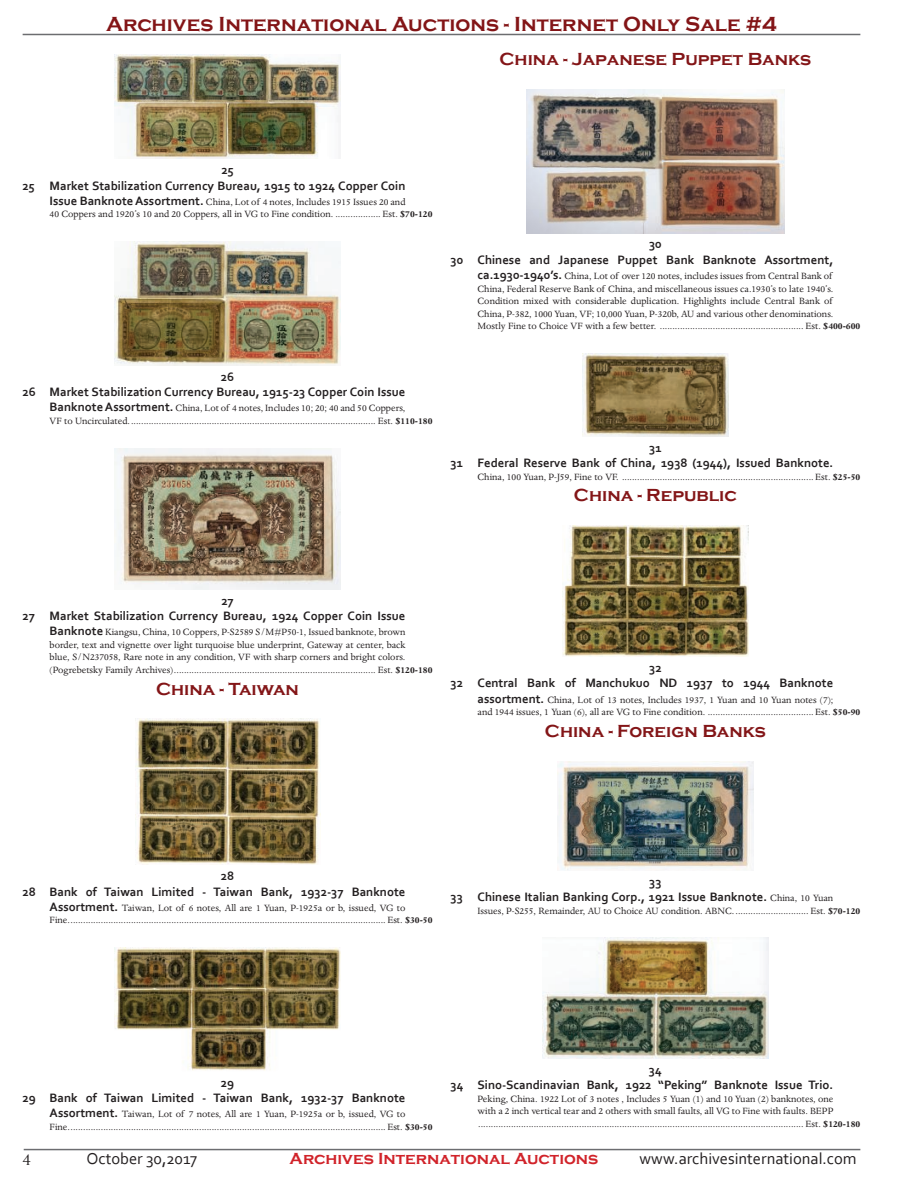
<style>
.page{position:relative;width:916px;height:1187px;background:#fff}
.page>*{position:absolute;margin:0;border:0;box-sizing:border-box;transform-origin:0 0}
.t1{font:700 21px "Copperplate Gothic";color:#831517}
.Category-MajHead{font:700 18px "Copperplate Gothic";color:#831517}
.t2{font:18px "Weiss BT";color:#231f20}
.t3{font:16.5px "Corbel";color:#231f20}
.t4{font:700 16.5px "Copperplate Gothic";color:#d1232a}
.Descriptions{font:700 12.75px "Corbel";color:#231f20}
.LotPicture{font:700 12.75px "Corbel";color:#231f20}
.Descriptions-2{font:10.5px/12.6px "Dante";color:#231f20}
.Descriptions-3{font:700 10.5px "Dante";color:#231f20}
.s1{font-family:"Corbel";font-weight:700;font-size:12.75px}
.s2{font-weight:400}
.s3{font-family:"Dante";font-weight:400;font-size:10.5px}
</style>
<div class="page">
<hr style="left:23px;top:34px;width:837px;height:1px;background:#6c6d70">
<hr style="left:24px;top:1149px;width:836px;height:1px;background:#6c6d70">
<img style="left:115px;top:55px;width:225px;height:104px">
<img style="left:115px;top:242px;width:225px;height:123px">
<img style="left:115px;top:448px;width:225px;height:141px">
<img style="left:135px;top:719px;width:185px;height:146px">
<img style="left:115px;top:948px;width:225px;height:123px">
<img style="left:526px;top:90px;width:257px;height:143px">
<img style="left:582px;top:354px;width:146px;height:83px">
<img style="left:562px;top:526px;width:185px;height:131px">
<img style="left:557px;top:761px;width:196px;height:109px">
<img style="left:542px;top:938px;width:226px;height:120px">
<h1 class="t1" style="left:106px;top:12px;width:672px">Archives International Auctions - Internet Only Sale #4</h1>
<p class="Category-MajHead" style="left:499px;top:49px;width:313px">China - Japanese Puppet Banks</p>
<p class="LotPicture" style="left:221px;top:162px;width:14px">25</p>
<p class="Descriptions" style="left:23px;top:177px;width:384px">25 Market Stabilization Currency Bureau, 1915 to 1924 Copper Coin</p>
<p class="Descriptions-2" style="left:50px;top:196px;width:357px"><span class="s1">Issue Banknote Assortment.</span> China, Lot of 4 notes, Includes 1915 Issues 20 and<br>40 Coppers and 1920’s 10 and 20 Coppers, all in VG to Fine condition.</p>
<p class="Descriptions-3" style="left:382px;top:209px;width:51px"><span class="s2">Est.</span> $70-120</p>
<p class="LotPicture" style="left:221px;top:369px;width:15px">26</p>
<p class="Descriptions" style="left:23px;top:384px;width:384px">26 Market Stabilization Currency Bureau, 1915-23 Copper Coin Issue</p>
<p class="Descriptions-2" style="left:50px;top:402px;width:357px"><span class="s1">Banknote Assortment.</span> China, Lot of 4 notes, Includes 10; 20; 40 and 50 Coppers,<br>VF to Uncirculated.</p>
<p class="Descriptions-3" style="left:377px;top:415px;width:56px"><span class="s2">Est.</span> $110-180</p>
<p class="LotPicture" style="left:648px;top:236px;width:14px">30</p>
<p class="Descriptions" style="left:450px;top:252px;width:384px">30 Chinese and Japanese Puppet Bank Banknote Assortment,</p>
<p class="Descriptions-2" style="left:477px;top:270px;width:357px;text-align:justify"><span class="s1">ca.1930-1940’s.</span> China, Lot of over 120 notes, includes issues from Central Bank of China, Federal Reserve Bank of China, and miscellaneous issues ca.1930’s to late 1940’s.<br>Condition mixed with considerable duplication. Highlights include Central Bank of China, P-382, 1000 Yuan, VF; 10,000 Yuan, P-320b, AU and various other denominations.<br>Mostly Fine to Choice VF with a few better.</p>
<p class="Descriptions-3" style="left:805px;top:321px;width:56px"><span class="s2">Est.</span> $400-600</p>
<p class="LotPicture" style="left:649px;top:440px;width:14px">31</p>
<p class="Descriptions" style="left:450px;top:455px;width:384px">31 Federal Reserve Bank of China, 1938 (1944), Issued Banknote.</p>
<p class="Descriptions-2" style="left:477px;top:471px;width:143px">China, 100 Yuan, P-J59, Fine to VF.</p>
<p class="Descriptions-3" style="left:815px;top:471px;width:47px"><span class="s2">Est.</span> $25-50</p>
<p class="Category-MajHead" style="left:573px;top:485px;width:164px">China - Republic</p>
<p class="LotPicture" style="left:221px;top:592px;width:14px">27</p>
<p class="Descriptions" style="left:23px;top:608px;width:384px">27 Market Stabilization Currency Bureau, 1924 Copper Coin Issue</p>
<p class="Descriptions-2" style="left:50px;top:626px;width:357px;text-align:justify"><span class="s1">Banknote</span> Kiangsu, China, 10 Coppers, P-S2589 S/M#P50-1, Issued banknote, brown border, text and vignette over light turquoise blue underprint, Gateway at center, back blue, S/N237058, Rare note in any condition, VF with sharp corners and bright colors. (Pogrebetsky Family Archives)</p>
<p class="Descriptions-3" style="left:377px;top:664px;width:56px"><span class="s2">Est.</span> $120-180</p>
<p class="Category-MajHead" style="left:156px;top:679px;width:144px">China - Taiwan</p>
<p class="LotPicture" style="left:649px;top:660px;width:14px">32</p>
<p class="Descriptions" style="left:450px;top:675px;width:384px">32 Central Bank of Manchukuo ND 1937 to 1944 Banknote</p>
<p class="Descriptions-2" style="left:477px;top:694px;width:357px"><span class="s1">assortment.</span> China, Lot of 13 notes, Includes 1937, 1 Yuan and 10 Yuan notes (7); and 1944 issues, 1 Yuan (6), all are VG to Fine condition.</p>
<p class="Descriptions-3" style="left:815px;top:707px;width:47px"><span class="s2">Est.</span> $50-90</p>
<p class="Category-MajHead" style="left:544px;top:721px;width:222px">China - Foreign Banks</p>
<p class="LotPicture" style="left:221px;top:868px;width:15px">28</p>
<p class="Descriptions" style="left:23px;top:883px;width:384px">28 Bank of Taiwan Limited - Taiwan Bank, 1932-37 Banknote</p>
<p class="Descriptions-2" style="left:50px;top:902px;width:357px"><span class="s1">Assortment.</span> Taiwan, Lot of 6 notes, All are 1 Yuan, P-1925a or b, issued, VG to<br>Fine.</p>
<p class="Descriptions-3" style="left:387px;top:915px;width:47px"><span class="s2">Est.</span> $30-50</p>
<p class="LotPicture" style="left:649px;top:873px;width:14px">33</p>
<p class="Descriptions" style="left:450px;top:889px;width:384px">33 Chinese Italian Banking Corp., 1921 Issue Banknote. <span class="s3">China, 10 Yuan</span></p>
<p class="Descriptions-2" style="left:477px;top:904px;width:258px">Issues, P-S255, Remainder, AU to Choice AU condition. ABNC.</p>
<p class="Descriptions-3" style="left:810px;top:905px;width:51px"><span class="s2">Est.</span> $70-120</p>
<p class="LotPicture" style="left:221px;top:1074px;width:15px">29</p>
<p class="Descriptions" style="left:23px;top:1090px;width:384px">29 Bank of Taiwan Limited - Taiwan Bank, 1932-37 Banknote</p>
<p class="Descriptions-2" style="left:50px;top:1108px;width:357px"><span class="s1">Assortment.</span> Taiwan, Lot of 7 notes, All are 1 Yuan, P-1925a or b, issued, VG to<br>Fine.</p>
<p class="Descriptions-3" style="left:387px;top:1121px;width:47px"><span class="s2">Est.</span> $30-50</p>
<p class="LotPicture" style="left:648px;top:1061px;width:14px">34</p>
<p class="Descriptions" style="left:450px;top:1077px;width:384px">34 Sino-Scandinavian Bank, 1922 “Peking” Banknote Issue Trio.</p>
<p class="Descriptions-2" style="left:477px;top:1092px;width:357px">Peking, China. 1922 Lot of 3 notes , Includes 5 Yuan (1) and 10 Yuan (2) banknotes, one</p>
<p class="Descriptions-2" style="left:477px;top:1105px;width:357px">with a 2 inch vertical tear and 2 others with small faults, all VG to Fine with faults. BEPP</p>
<p class="Descriptions-3" style="left:805px;top:1118px;width:56px"><span class="s2">Est.</span> $120-180</p>
<h2 class="t2" style="left:23px;top:1148px;width:10px">4</h2>
<h3 class="t3" style="left:86px;top:1148px;width:112px">October 30,2017</h3>
<h3 class="t4" style="left:289px;top:1149px;width:310px">Archives International Auctions</h3>
<h3 class="t3" style="left:639px;top:1148px;width:218px">www.archivesinternational.com</h3>
</div>
